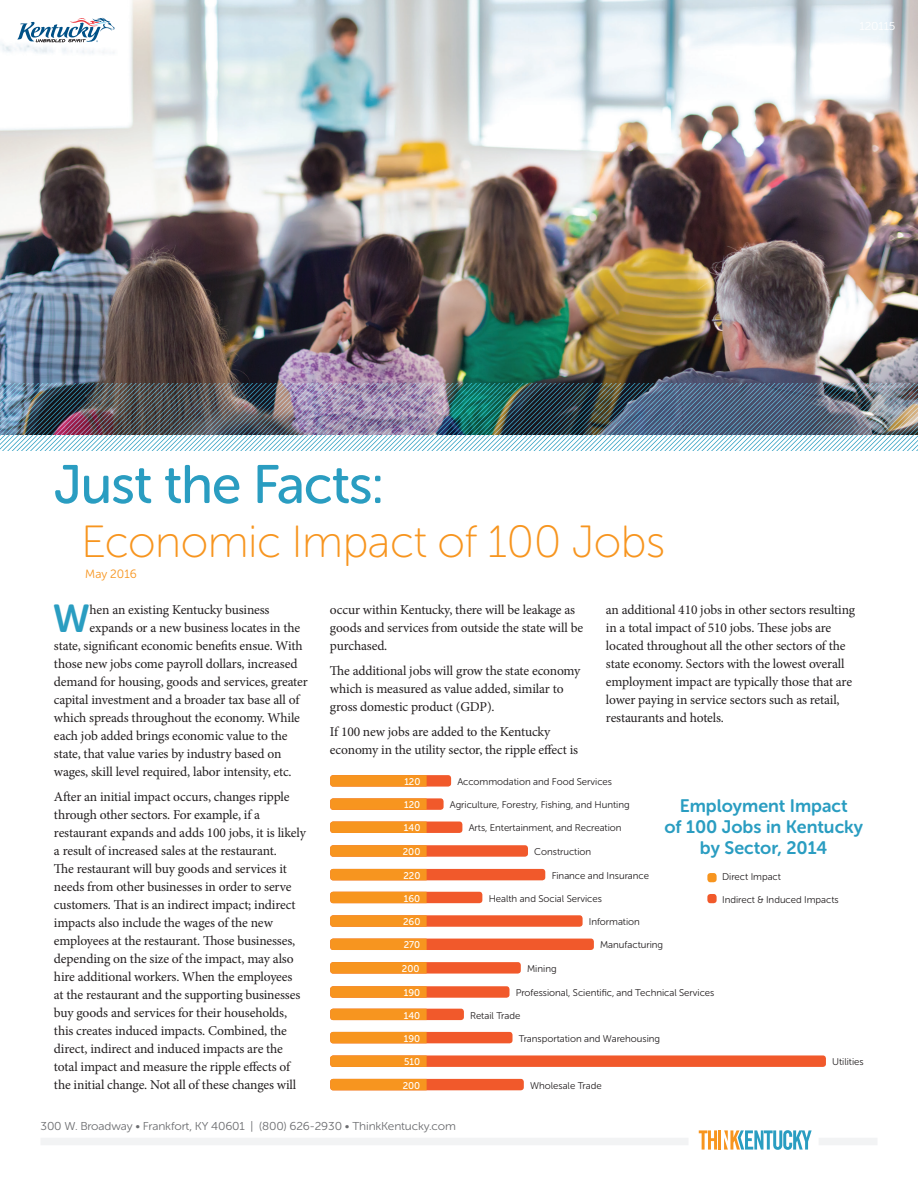
<style>
.page{position:relative;width:918px;height:1188px;background:#fff}
.page>*{position:absolute;margin:0;border:0;box-sizing:border-box;transform-origin:0 0}
.t1{font:54px "Museo Sans Rounded 500";letter-spacing:-.02em;color:#2a9dc1}
.t2{font:45px "Museo Sans Rounded 100";letter-spacing:-.01em;color:#f7951f}
.t3{font:38.85px "Museo Sans Rounded 700";color:#2a9dc1}
.t4{font:18px/21px "Museo Sans Rounded 700";color:#2a9dc1;text-align:center}
.t5{font:13.5px/18px "Minion Pro";letter-spacing:-.01em;color:#231f20}
.t6{font:12px "Museo Sans Rounded 300";color:#f7951f}
.t7{font:11.4px "Museo Sans Rounded 300";letter-spacing:-.01em;color:#6c6d70;scale:1.05 1}
.t8{font:9.75px "Museo Sans Rounded 300";color:#231f20}
.t9{font:9.75px "Museo Sans Rounded 500";color:#fff}
</style>
<div class="page">
<img style="left:0;top:0;width:918px;height:383px">
<svg style="left:699px;top:1130px;width:18px;height:20px"></svg>
<hr style="left:718px;top:1130px;width:3px;height:20px;background:#f7951f">
<svg style="left:724px;top:1130px;width:88px;height:20px"></svg>
<div style="left:40px;top:1138px;width:648px;height:7px;background:#f2f3f4"></div>
<div style="left:819px;top:1138px;width:59px;height:7px;background:#f2f3f4"></div>
<img style="left:0;top:383px;width:475px;height:67px">
<img style="left:475px;top:383px;width:443px;height:67px">
<svg style="left:17px;top:18px;width:98px;height:24px"></svg>
<div style="left:330px;top:1079px;width:194px;height:11px;background:#f1592b;border-radius:3px"></div>
<div style="left:330px;top:1055px;width:496px;height:12px;background:#f1592b;border-radius:3px"></div>
<div style="left:330px;top:1032px;width:183px;height:11px;background:#f1592b;border-radius:3px"></div>
<div style="left:330px;top:1009px;width:134px;height:11px;background:#f1592b;border-radius:3px"></div>
<div style="left:330px;top:986px;width:180px;height:12px;background:#f1592b;border-radius:3px"></div>
<div style="left:330px;top:962px;width:191px;height:12px;background:#f1592b;border-radius:3px"></div>
<div style="left:330px;top:939px;width:264px;height:11px;background:#f1592b;border-radius:3px"></div>
<div style="left:330px;top:915px;width:253px;height:12px;background:#f1592b;border-radius:3px"></div>
<div style="left:330px;top:892px;width:152px;height:11px;background:#f1592b;border-radius:3px"></div>
<div style="left:330px;top:869px;width:215px;height:11px;background:#f1592b;border-radius:3px"></div>
<div style="left:330px;top:845px;width:198px;height:12px;background:#f1592b;border-radius:3px"></div>
<div style="left:330px;top:822px;width:132px;height:11px;background:#f1592b;border-radius:3px"></div>
<div style="left:330px;top:798px;width:114px;height:12px;background:#f1592b;border-radius:3px"></div>
<div style="left:330px;top:775px;width:121px;height:12px;background:#f1592b;border-radius:3px"></div>
<svg style="left:330px;top:1079px;width:97px;height:11px"></svg>
<svg style="left:330px;top:1055px;width:97px;height:12px"></svg>
<svg style="left:330px;top:1032px;width:97px;height:11px"></svg>
<svg style="left:330px;top:1009px;width:97px;height:11px"></svg>
<svg style="left:330px;top:986px;width:97px;height:12px"></svg>
<svg style="left:330px;top:962px;width:97px;height:12px"></svg>
<svg style="left:330px;top:939px;width:97px;height:11px"></svg>
<svg style="left:330px;top:915px;width:97px;height:12px"></svg>
<svg style="left:330px;top:892px;width:97px;height:11px"></svg>
<svg style="left:330px;top:869px;width:97px;height:11px"></svg>
<svg style="left:330px;top:845px;width:97px;height:12px"></svg>
<svg style="left:330px;top:822px;width:97px;height:11px"></svg>
<svg style="left:330px;top:798px;width:97px;height:12px"></svg>
<svg style="left:330px;top:775px;width:97px;height:12px"></svg>
<div style="left:707px;top:873px;width:10px;height:9px;background:#f7951f;border-radius:3px"></div>
<div style="left:707px;top:894px;width:10px;height:9px;background:#f1592b;border-radius:3px"></div>
<h1 class="t1" style="left:54px;top:455px;width:331px">Just the Facts:</h1>
<h2 class="t2" style="left:81px;top:518px;width:586px">Economic Impact of 100 Jobs</h2>
<p class="t6" style="left:85px;top:568px;width:53px">May 2016</p>
<h3 class="t3" style="left:53px;top:597px;width:39px">W</h3>
<p class="t5" style="left:90px;top:601px;width:181px">hen an existing Kentucky business</p>
<p class="t5" style="left:90px;top:619px;width:212px">expands or a new business locates in the</p>
<p class="t5" style="left:54px;top:637px;width:250px">state, significant economic benefits ensue. With</p>
<p class="t5" style="left:54px;top:655px;width:245px">those new jobs come payroll dollars, increased</p>
<p class="t5" style="left:54px;top:673px;width:255px">demand for housing, goods and services, greater</p>
<p class="t5" style="left:54px;top:691px;width:247px">capital investment and a broader tax base all of</p>
<p class="t5" style="left:54px;top:709px;width:248px">which spreads throughout the economy. While</p>
<p class="t5" style="left:54px;top:727px;width:235px">each job added brings economic value to the</p>
<p class="t5" style="left:54px;top:745px;width:229px">state, that value varies by industry based on</p>
<p class="t5" style="left:54px;top:763px;width:239px">wages, skill level required, labor intensity, etc.</p>
<p class="t5" style="left:54px;top:788px;width:253px">After an initial impact occurs, changes ripple through other sectors. For example, if a restaurant expands and adds 100 jobs, it is likely a result of increased sales at the restaurant.<br>The restaurant will buy goods and services it needs from other businesses in order to serve customers. That is an indirect impact; indirect impacts also include the wages of the new employees at the restaurant. Those businesses, depending on the size of the impact, may also hire additional workers. When the employees<br>at the restaurant and the supporting businesses buy goods and services for their households, this creates induced impacts. Combined, the direct, indirect and induced impacts are the total impact and measure the ripple effects of the initial change. Not all of these changes will</p>
<p class="t5" style="left:330px;top:601px;width:255px">occur within Kentucky, there will be leakage as goods and services from outside the state will be purchased.</p>
<p class="t5" style="left:330px;top:662px;width:252px">The additional jobs will grow the state economy which is measured as value added, similar to gross domestic product (GDP).</p>
<p class="t5" style="left:330px;top:723px;width:250px">If 100 new jobs are added to the Kentucky economy in the utility sector, the ripple effect is</p>
<p class="t5" style="left:606px;top:601px;width:251px">an additional 410 jobs in other sectors resulting in a total impact of 510 jobs. These jobs are located throughout all the other sectors of the state economy. Sectors with the lowest overall employment impact are typically those that are lower paying in service sectors such as retail, restaurants and hotels.</p>
<p class="t9" style="left:404px;top:776px;width:18px">120</p>
<p class="t8" style="left:457px;top:776px;width:156px">Accommodation and Food Services</p>
<p class="t9" style="left:404px;top:800px;width:18px">120</p>
<p class="t8" style="left:450px;top:800px;width:181px">Agriculture, Forestry, Fishing, and Hunting</p>
<p class="t9" style="left:404px;top:823px;width:18px">140</p>
<p class="t8" style="left:469px;top:823px;width:154px">Arts, Entertainment, and Recreation</p>
<p class="t9" style="left:403px;top:846px;width:19px">200</p>
<p class="t8" style="left:534px;top:847px;width:58px">Construction</p>
<p class="t8" style="left:552px;top:870px;width:99px">Finance and Insurance</p>
<p class="t8" style="left:722px;top:872px;width:60px">Direct Impact</p>
<h3 class="t4" style="left:664px;top:795px;width:200px">Employment Impact<br>of 100 Jobs in Kentucky by Sector, 2014</h3>
<p class="t9" style="left:403px;top:870px;width:18px">220</p>
<p class="t9" style="left:404px;top:893px;width:18px">160</p>
<p class="t8" style="left:489px;top:893px;width:115px">Health and Social Services</p>
<p class="t9" style="left:403px;top:917px;width:19px">260</p>
<p class="t8" style="left:589px;top:917px;width:53px">Information</p>
<p class="t9" style="left:404px;top:940px;width:18px">270</p>
<p class="t8" style="left:600px;top:940px;width:65px">Manufacturing</p>
<p class="t9" style="left:402px;top:963px;width:19px">200</p>
<p class="t8" style="left:527px;top:963px;width:31px">Mining</p>
<p class="t9" style="left:404px;top:988px;width:18px">190</p>
<p class="t8" style="left:516px;top:988px;width:200px">Professional, Scientific, and Technical Services</p>
<p class="t9" style="left:404px;top:1010px;width:18px">140</p>
<p class="t8" style="left:470px;top:1010px;width:52px">Retail Trade</p>
<p class="t9" style="left:404px;top:1033px;width:18px">190</p>
<p class="t8" style="left:519px;top:1033px;width:143px">Transportation and Warehousing</p>
<p class="t9" style="left:404px;top:1057px;width:18px">510</p>
<p class="t8" style="left:832px;top:1057px;width:33px">Utilities</p>
<p class="t9" style="left:403px;top:1080px;width:19px">200</p>
<p class="t8" style="left:530px;top:1080px;width:73px">Wholesale Trade</p>
<p class="t8" style="left:722px;top:895px;width:118px">Indirect &amp; Induced Impacts</p>
<p class="t7" style="left:40px;top:1120px;width:397px">300 W. Broadway • Frankfort, KY 40601 | (800) 626-2930 • ThinkKentucky.com</p>
</div>
